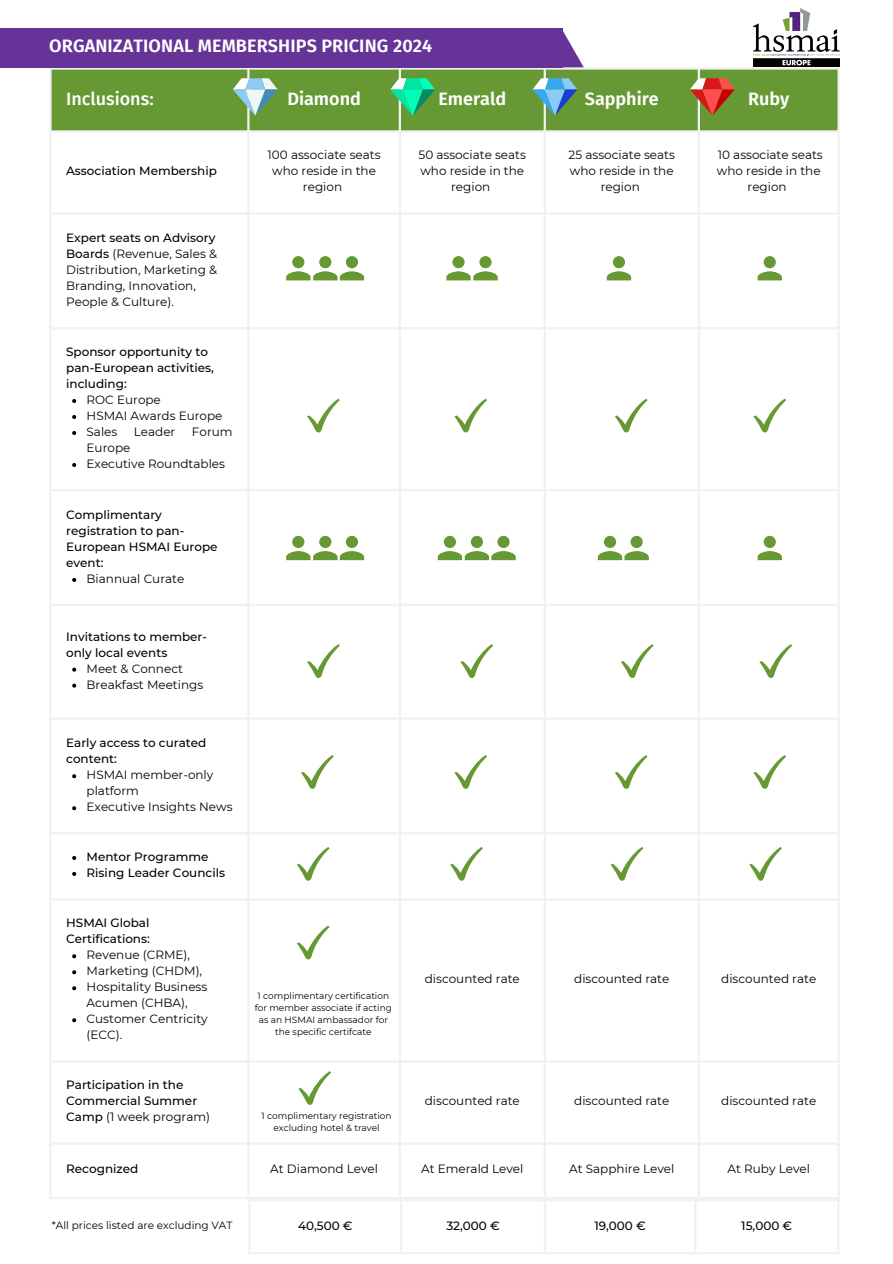
<style>
.page{position:relative;width:893px;height:1264px;background:#fff}
.page>*{position:absolute;margin:0;border:0;box-sizing:border-box;transform-origin:0 0}
.t1{font:600 18px "Fira Sans";letter-spacing:.005em;color:#fff}
.t2{font:500 18px "Fira Sans";color:#fff}
.t3{font:12px/16px "Montserrat";color:#000;text-align:center}
.t4{font:500 12px/16px "Montserrat";color:#000}
.t5{font:10.5px "Montserrat";color:#000}
.t6{font:9px/12px "Montserrat";color:#000;text-align:center}
.s1{font-weight:500}
.s2{font-weight:400}
</style>
<div class="page">
<div style="left:52px;top:70px;width:785px;height:60px;background:#693"></div>
<svg style="left:72px;top:399px;width:4px;height:4px"></svg>
<svg style="left:72px;top:415px;width:4px;height:4px"></svg>
<svg style="left:72px;top:431px;width:4px;height:4px"></svg>
<svg style="left:72px;top:463px;width:4px;height:4px"></svg>
<svg style="left:72px;top:578px;width:4px;height:4px"></svg>
<svg style="left:72px;top:667px;width:4px;height:4px"></svg>
<svg style="left:72px;top:683px;width:4px;height:4px"></svg>
<svg style="left:72px;top:774px;width:4px;height:4px"></svg>
<svg style="left:72px;top:806px;width:4px;height:4px"></svg>
<svg style="left:72px;top:856px;width:4px;height:4px"></svg>
<svg style="left:72px;top:872px;width:4px;height:4px"></svg>
<svg style="left:72px;top:954px;width:4px;height:4px"></svg>
<svg style="left:72px;top:970px;width:4px;height:4px"></svg>
<svg style="left:72px;top:986px;width:4px;height:4px"></svg>
<svg style="left:72px;top:1018px;width:4px;height:4px"></svg>
<hr style="left:49px;top:70px;width:3px;height:1126px;background:#f1f1f1">
<hr style="left:247px;top:70px;width:2px;height:1126px;background:#f1f1f1">
<hr style="left:399px;top:70px;width:2px;height:1126px;background:#f1f1f1">
<hr style="left:543px;top:70px;width:3px;height:1126px;background:#f1f1f1">
<hr style="left:697px;top:70px;width:3px;height:1126px;background:#f1f1f1">
<hr style="left:837px;top:70px;width:2px;height:1126px;background:#f1f1f1">
<hr style="left:49px;top:67px;width:790px;height:3px;background:#f1f1f1">
<hr style="left:49px;top:130px;width:790px;height:3px;background:#f1f1f1">
<hr style="left:49px;top:212px;width:790px;height:3px;background:#f1f1f1">
<hr style="left:49px;top:327px;width:790px;height:2px;background:#f1f1f1">
<hr style="left:49px;top:489px;width:790px;height:2px;background:#f1f1f1">
<hr style="left:49px;top:603px;width:790px;height:3px;background:#f1f1f1">
<hr style="left:49px;top:717px;width:790px;height:2px;background:#f1f1f1">
<hr style="left:49px;top:832px;width:790px;height:2px;background:#f1f1f1">
<hr style="left:49px;top:898px;width:790px;height:2px;background:#f1f1f1">
<hr style="left:49px;top:1060px;width:790px;height:2px;background:#f1f1f1">
<hr style="left:49px;top:1142px;width:790px;height:2px;background:#f1f1f1">
<hr style="left:49px;top:1196px;width:790px;height:3px;background:#f1f1f1">
<div style="left:0;top:28px;width:562px;height:39px;background:#639"></div>
<svg style="left:562px;top:28px;width:21px;height:39px"></svg>
<svg style="left:390px;top:78px;width:45px;height:37px;background:#3dc57d"></svg>
<svg style="left:233px;top:78px;width:45px;height:37px"></svg>
<svg style="left:532px;top:78px;width:45px;height:37px;background:#69a5a4"></svg>
<hr style="left:248px;top:1201px;width:3px;height:50px;background:#f1f1f1">
<hr style="left:400px;top:1201px;width:2px;height:50px;background:#f1f1f1">
<hr style="left:544px;top:1201px;width:2px;height:50px;background:#f1f1f1">
<hr style="left:694px;top:1201px;width:2px;height:50px;background:#f1f1f1">
<hr style="left:837px;top:1201px;width:2px;height:50px;background:#f1f1f1">
<hr style="left:248px;top:1199px;width:591px;height:2px;background:#f1f1f1">
<hr style="left:248px;top:1251px;width:591px;height:3px;background:#f1f1f1">
<img style="left:753px;top:8px;width:86px;height:59px">
<svg style="left:297px;top:925px;width:32px;height:34px"></svg>
<svg style="left:307px;top:398px;width:32px;height:34px"></svg>
<svg style="left:307px;top:644px;width:32px;height:33px"></svg>
<svg style="left:301px;top:755px;width:32px;height:33px"></svg>
<svg style="left:454px;top:398px;width:33px;height:34px"></svg>
<svg style="left:460px;top:644px;width:33px;height:33px"></svg>
<svg style="left:454px;top:755px;width:33px;height:33px"></svg>
<svg style="left:615px;top:398px;width:32px;height:34px"></svg>
<svg style="left:621px;top:644px;width:32px;height:33px"></svg>
<svg style="left:615px;top:755px;width:32px;height:33px"></svg>
<svg style="left:753px;top:398px;width:32px;height:34px"></svg>
<svg style="left:759px;top:644px;width:33px;height:33px"></svg>
<svg style="left:753px;top:755px;width:32px;height:33px"></svg>
<svg style="left:286px;top:256px;width:78px;height:24px"></svg>
<svg style="left:446px;top:256px;width:51px;height:24px"></svg>
<svg style="left:606px;top:256px;width:25px;height:24px"></svg>
<svg style="left:757px;top:256px;width:24px;height:24px"></svg>
<svg style="left:298px;top:1071px;width:33px;height:33px"></svg>
<svg style="left:689px;top:78px;width:45px;height:37px;background:#b4683f"></svg>
<svg style="left:297px;top:847px;width:32px;height:33px"></svg>
<svg style="left:450px;top:847px;width:32px;height:33px"></svg>
<svg style="left:610px;top:847px;width:33px;height:33px"></svg>
<svg style="left:749px;top:847px;width:32px;height:33px"></svg>
<svg style="left:286px;top:536px;width:78px;height:24px"></svg>
<svg style="left:757px;top:536px;width:24px;height:24px"></svg>
<svg style="left:597px;top:536px;width:51px;height:24px"></svg>
<svg style="left:437px;top:536px;width:78px;height:24px"></svg>
<p class="t1" style="left:49px;top:36px;width:384px">ORGANIZATIONAL MEMBERSHIPS PRICING 2024</p>
<p class="t2" style="left:66px;top:88px;width:89px">Inclusions:</p>
<p class="t1" style="left:287px;top:88px;width:75px">Diamond</p>
<p class="t1" style="left:438px;top:88px;width:69px">Emerald</p>
<p class="t1" style="left:584px;top:88px;width:75px">Sapphire</p>
<p class="t1" style="left:748px;top:88px;width:43px">Ruby</p>
<p class="t4" style="left:66px;top:163px;width:152px">Association Membership</p>
<p class="t3" style="left:66px;top:230px;width:152px;text-align:left"><span class="s1">Expert seats on Advisory<br>Boards</span> (Revenue, Sales &amp;<br>Distribution, Marketing &amp;<br>Branding, Innovation,<br>People &amp; Culture).</p>
<p class="t4" style="left:66px;top:344px;width:149px">Sponsor opportunity to pan-European activities, including:</p>
<p class="t3" style="left:87px;top:391px;width:76px">ROC Europe</p>
<p class="t3" style="left:87px;top:407px;width:137px">HSMAI Awards Europe</p>
<p class="t3" style="left:87px;top:423px;width:32px">Sales</p>
<p class="t3" style="left:134px;top:423px;width:43px">Leader</p>
<p class="t3" style="left:192px;top:423px;width:42px">Forum</p>
<p class="t3" style="left:87px;top:439px;width:45px">Europe</p>
<p class="t3" style="left:87px;top:455px;width:140px">Executive Roundtables</p>
<p class="t4" style="left:66px;top:506px;width:153px">Complimentary registration to pan-<br>European HSMAI Europe event:</p>
<p class="t3" style="left:87px;top:570px;width:99px">Biannual Curate</p>
<p class="t4" style="left:66px;top:628px;width:142px">Invitations to member&shy;only local events</p>
<p class="t3" style="left:87px;top:660px;width:98px">Meet &amp; Connect</p>
<p class="t3" style="left:87px;top:676px;width:118px">Breakfast Meetings</p>
<p class="t4" style="left:66px;top:735px;width:142px">Early access to curated content:</p>
<p class="t3" style="left:87px;top:767px;width:128px;text-align:left">HSMAI member-only platform</p>
<p class="t3" style="left:87px;top:799px;width:147px">Executive Insights News</p>
<p class="t4" style="left:87px;top:848px;width:123px">Mentor Programme</p>
<p class="t4" style="left:87px;top:864px;width:140px">Rising Leader Councils</p>
<p class="t4" style="left:66px;top:915px;width:85px">HSMAI Global<br>Certifications:</p>
<p class="t3" style="left:87px;top:947px;width:105px">Revenue (CRME),</p>
<p class="t3" style="left:87px;top:962px;width:117px">Marketing (CHDM),</p>
<p class="t3" style="left:87px;top:978px;width:122px;text-align:left">Hospitality Business<br>Acumen (CHBA),</p>
<p class="t3" style="left:87px;top:1010px;width:123px;text-align:left">Customer Centricity (ECC).</p>
<p class="t4" style="left:66px;top:1076px;width:145px">Participation in the<br>Commercial Summer<br>Camp <span class="s2">(1 week program)</span></p>
<p class="t3" style="left:267px;top:147px;width:114px">100 associate seats who reside in the region</p>
<p class="t3" style="left:418px;top:147px;width:109px">50 associate seats who reside in the region</p>
<p class="t3" style="left:568px;top:147px;width:108px">25 associate seats who reside in the region</p>
<p class="t3" style="left:716px;top:147px;width:107px">10 associate seats who reside in the region</p>
<p class="t6" style="left:255px;top:990px;width:139px">1 complimentary certification for member associate if acting as an HSMAI ambassador for the specific certifcate</p>
<p class="t6" style="left:261px;top:1109px;width:132px">1 complimentary registration excluding hotel &amp; travel</p>
<p class="t3" style="left:425px;top:970px;width:97px">discounted rate</p>
<p class="t3" style="left:574px;top:970px;width:97px">discounted rate</p>
<p class="t3" style="left:721px;top:970px;width:97px">discounted rate</p>
<p class="t3" style="left:425px;top:1092px;width:97px">discounted rate</p>
<p class="t3" style="left:574px;top:1092px;width:97px">discounted rate</p>
<p class="t3" style="left:721px;top:1092px;width:97px">discounted rate</p>
<p class="t4" style="left:66px;top:1160px;width:74px">Recognized</p>
<p class="t3" style="left:270px;top:1160px;width:109px">At Diamond Level</p>
<p class="t3" style="left:421px;top:1160px;width:104px">At Emerald Level</p>
<p class="t3" style="left:569px;top:1160px;width:107px">At Sapphire Level</p>
<p class="t3" style="left:727px;top:1160px;width:84px">At Ruby Level</p>
<p class="t5" style="left:52px;top:1219px;width:182px">*All prices listed are excluding VAT</p>
<p class="t4" style="left:298px;top:1217px;width:56px">40,500 €</p>
<p class="t4" style="left:446px;top:1217px;width:55px">32,000 €</p>
<p class="t4" style="left:594px;top:1217px;width:53px">19,000 €</p>
<p class="t4" style="left:741px;top:1217px;width:52px">15,000 €</p>
</div>
